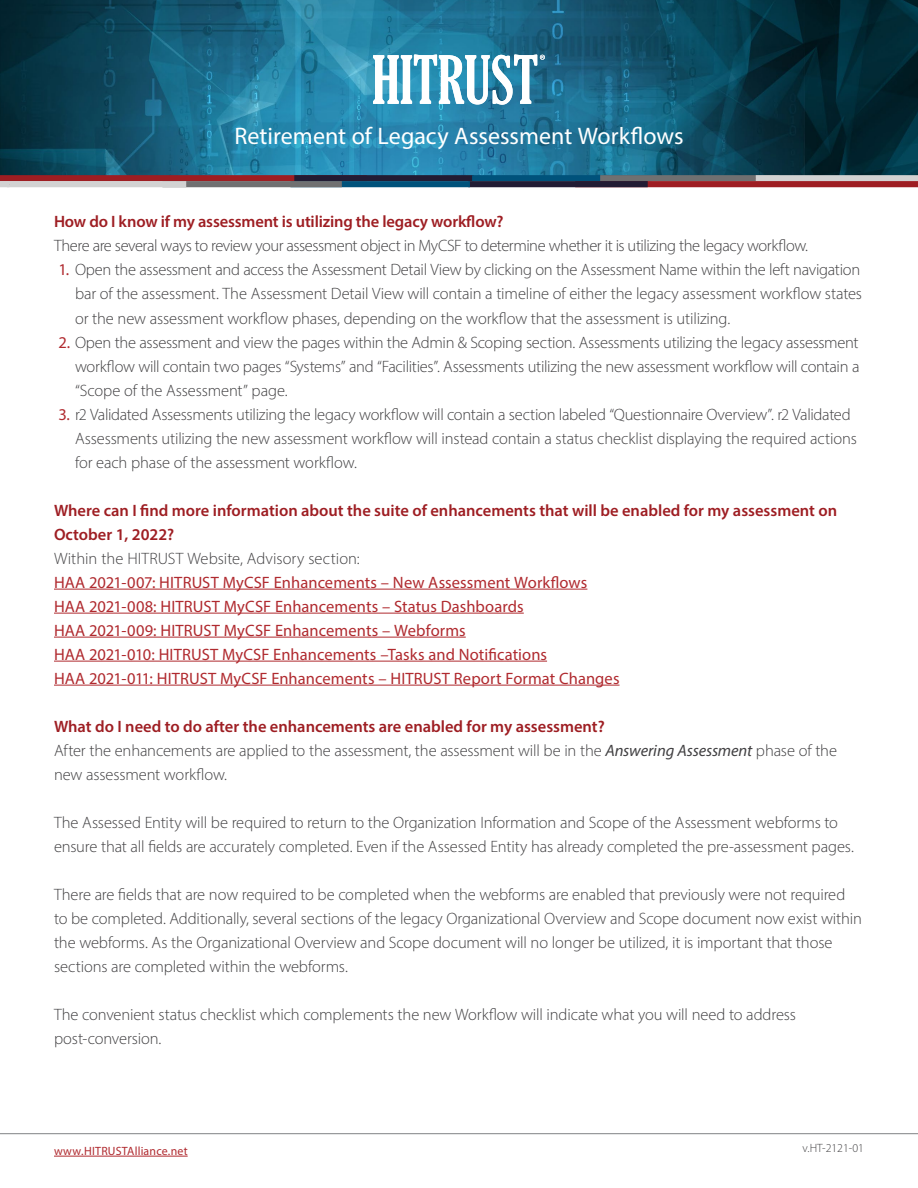
<style>
.page{position:relative;width:918px;height:1188px;background:#fff}
.page>*{position:absolute;margin:0;border:0;box-sizing:border-box;transform-origin:0 0}
.t1{font:24px "Myriad Pro";color:#fff}
.t2{font:300 16.5px/24px "Myriad Pro";letter-spacing:-.01em;color:#414042}
.t3{font:16.5px/24px "Myriad Pro";letter-spacing:.005em;color:#b02a2f}
.t4{font:600 16.5px/24px "Myriad Pro";color:#9e1e23}
.t5{font:300 16.5px "Myriad Pro";letter-spacing:-.03em;color:#414042}
.t6{font:12px "Myriad Pro";letter-spacing:.02em;color:#b02a2f}
.t7{font:300 12px "Myriad Pro";color:#414042}
.s1{font-weight:400;color:#b02a2f}
.s2{font-weight:600;color:#9e1e23}
.s3{font-weight:400;font-style:italic}
</style>
<div class="page">
<img style="left:0;top:0;width:918px;height:176px">
<div style="left:0;top:176px;width:367px;height:5px;background:#9e1d22"></div>
<div style="left:294px;top:176px;width:180px;height:5px;background:#221c34"></div>
<div style="left:472px;top:176px;width:180px;height:5px;background:#00527b"></div>
<div style="left:600px;top:176px;width:180px;height:5px;background:#707071"></div>
<div style="left:756px;top:176px;width:162px;height:5px;background:#d2d2d2"></div>
<div style="left:575px;top:181px;width:343px;height:6px;background:#9e1d22"></div>
<div style="left:468px;top:181px;width:180px;height:6px;background:#221c34"></div>
<div style="left:291px;top:181px;width:179px;height:6px;background:#00527b"></div>
<div style="left:162px;top:181px;width:180px;height:6px;background:#707071"></div>
<div style="left:7px;top:181px;width:179px;height:6px;background:#d2d2d2"></div>
<div style="left:0;top:181px;width:9px;height:6px;background:#d2d2d2"></div>
<hr style="left:54px;top:1156px;width:134px;height:1px;background:#b02a2f">
<hr style="left:0;top:1133px;width:918px;height:1px;background:#808285">
<hr style="left:54px;top:589px;width:533px;height:1px;background:#b02a2f">
<hr style="left:54px;top:613px;width:470px;height:1px;background:#b02a2f">
<hr style="left:54px;top:637px;width:412px;height:1px;background:#b02a2f">
<hr style="left:54px;top:661px;width:493px;height:1px;background:#b02a2f">
<hr style="left:54px;top:685px;width:566px;height:1px;background:#b02a2f">
<svg style="left:373px;top:54px;width:172px;height:51px"></svg>
<h1 class="t1" style="left:234px;top:121px;width:451px">Retirement of Legacy Assessment Workflows</h1>
<p class="t4" style="left:54px;top:210px;width:451px">How do I know if my assessment is utilizing the legacy workflow?</p>
<p class="t5" style="left:54px;top:236px;width:756px">There are several ways to review your assessment object in MyCSF to determine whether it is utilizing the legacy workflow.</p>
<p class="t2" style="left:75px;top:258px;width:789px;text-align:justify;text-indent:-16px"><span class="s1">1.</span> Open the assessment and access the Assessment Detail View by clicking on the Assessment Name within the left navigation bar of the assessment. The Assessment Detail View will contain a timeline of either the legacy assessment workflow states or the new assessment workflow phases, depending on the workflow that the assessment is utilizing.</p>
<p class="t2" style="left:75px;top:330px;width:786px;text-align:justify;text-indent:-16px"><span class="s1">2.</span> Open the assessment and view the pages within the Admin &amp; Scoping section. Assessments utilizing the legacy assessment workflow will contain two pages “Systems” and “Facilities”. Assessments utilizing the new assessment workflow will contain a “Scope of the Assessment” page.</p>
<p class="t2" style="left:75px;top:402px;width:784px;text-indent:-16px"><span class="s1">3.</span> r2 Validated Assessments utilizing the legacy workflow will contain a section labeled “Questionnaire Overview”. r2 Validated<br>Assessments utilizing the new assessment workflow will instead contain a status checklist displaying the required actions for each phase of the assessment workflow.</p>
<p class="t4" style="left:54px;top:498px;width:785px">Where can I find more information about the suite of enhancements that will be enabled for my assessment on<br>October 1, 2022?</p>
<p class="t2" style="left:54px;top:546px;width:307px">Within the HITRUST Website, Advisory section:</p>
<p class="t3" style="left:54px;top:570px;width:567px">HAA 2021-007: HITRUST MyCSF Enhancements – New Assessment Workflows HAA 2021-008: HITRUST MyCSF Enhancements – Status Dashboards<br>HAA 2021-009: HITRUST MyCSF Enhancements – Webforms<br>HAA 2021-010: HITRUST MyCSF Enhancements –Tasks and Notifications<br>HAA 2021-011: HITRUST MyCSF Enhancements – HITRUST Report Format Changes</p>
<p class="t2" style="left:54px;top:714px;width:785px"><span class="s2">What do I need to do after the enhancements are enabled for my assessment?<br></span>After the enhancements are applied to the assessment, the assessment will be in the <span class="s3">Answering Assessment</span> phase of the new assessment workflow.</p>
<p class="t2" style="left:54px;top:810px;width:801px">The Assessed Entity will be required to return to the Organization Information and Scope of the Assessment webforms to ensure that all fields are accurately completed. Even if the Assessed Entity has already completed the pre-assessment pages.</p>
<p class="t2" style="left:54px;top:882px;width:810px">There are fields that are now required to be completed when the webforms are enabled that previously were not required to be completed. Additionally, several sections of the legacy Organizational Overview and Scope document now exist within the webforms. As the Organizational Overview and Scope document will no longer be utilized, it is important that those sections are completed within the webforms.</p>
<p class="t2" style="left:54px;top:1002px;width:744px">The convenient status checklist which complements the new Workflow will indicate what you will need to address post-conversion.</p>
<p class="t6" style="left:54px;top:1144px;width:135px">www.HITRUSTAlliance.net</p>
<p class="t7" style="left:803px;top:1141px;width:63px">v.HT-2121-01</p>
</div>
